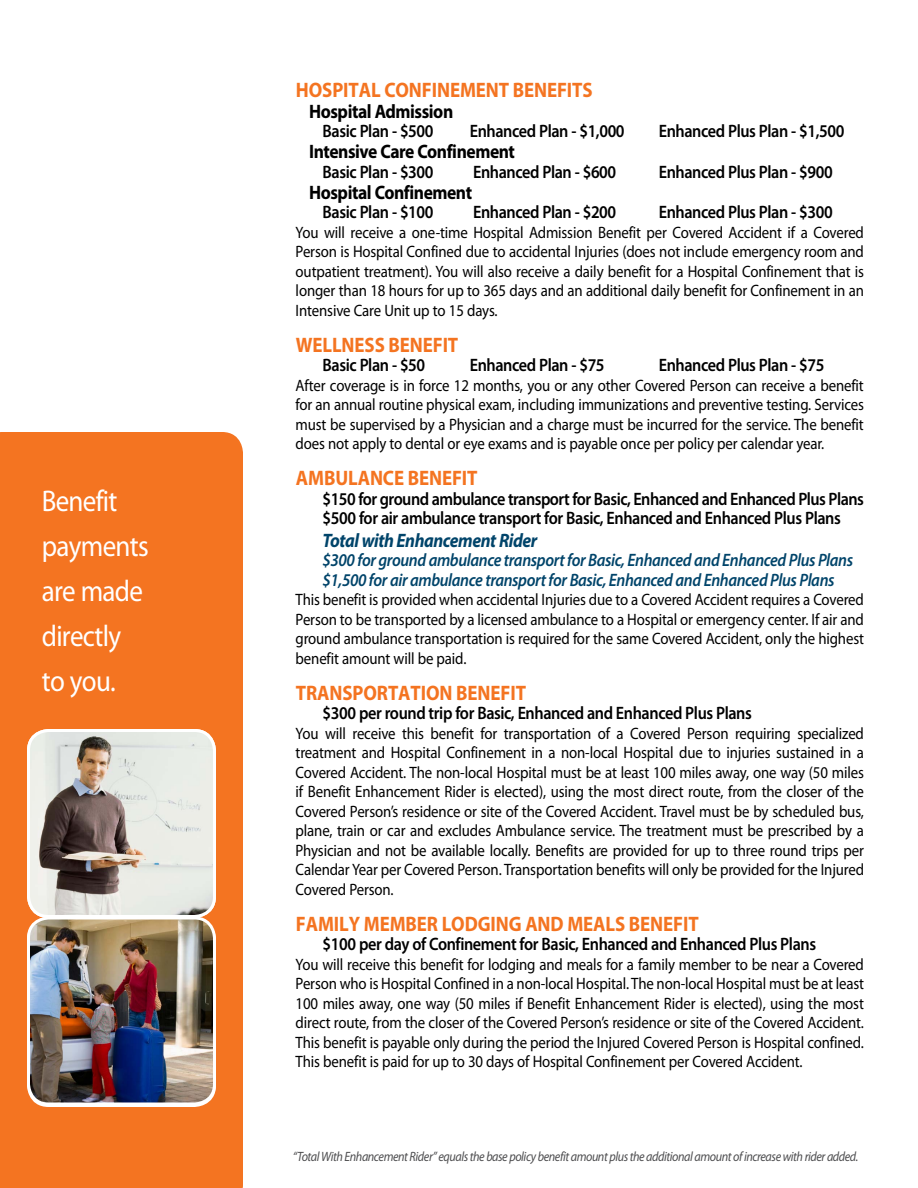
<style>
.page{position:relative;width:918px;height:1188px;background:#fff}
.page>*{position:absolute;margin:0;border:0;box-sizing:border-box;transform-origin:0 0}
.t1{font:30px/45px "Myriad Pro";letter-spacing:-.025em;color:#fff;scale:.9 1}
.t2{font:700 21px "Myriad Pro";letter-spacing:-.005em;color:#f47421;scale:.9 1}
.t3{font:700 19.5px "Myriad Pro";letter-spacing:-.025em;color:#000;scale:.9 1}
.t4{font:italic 700 19.5px "Myriad Pro";letter-spacing:-.025em;color:#00446a;scale:.9 1}
.t5{font:600 18px/19.5px "Myriad Pro";letter-spacing:-.025em;color:#000;scale:.9 1}
.t6{font:italic 600 18px/19.5px "Myriad Pro";letter-spacing:-.025em;color:#00446a;scale:.9 1}
.t7{font:16.5px/19.5px "Myriad Pro";letter-spacing:-.01em;color:#000;text-align:justify;scale:.9 1}
.t8{font:italic 13.5px "Myriad Pro";letter-spacing:-.035em;color:#4d4d4f;scale:.9 1}
</style>
<div class="page">
<div style="left:0;top:432px;width:243px;height:756px;background:#f47421"></div>
<img style="left:28px;top:730px;width:186px;height:186px">
<div style="left:27px;top:729px;width:189px;height:189px;border:3px solid #fff;border-radius:20px"></div>
<img style="left:28px;top:918px;width:186px;height:186px">
<div style="left:27px;top:916px;width:189px;height:190px;border:3px solid #fff;border-radius:20px"></div>
<h1 class="t1" style="left:42px;top:478px;width:120px">Benefit payments are made directly to you.</h1>
<p class="t2" style="left:296px;top:76px;width:331px">HOSPITAL CONFINEMENT BENEFITS</p>
<p class="t3" style="left:309px;top:98px;width:162px">HOSPITAL ADMISSION</p>
<p class="t5" style="left:323px;top:121px;width:125px">Basic Plan - $500</p>
<p class="t5" style="left:470px;top:121px;width:174px">Enhanced Plan - $1,000</p>
<p class="t5" style="left:659px;top:121px;width:208px">Enhanced Plus Plan - $1,500</p>
<p class="t3" style="left:309px;top:139px;width:230px">INTENSIVE CARE CONFINEMENT</p>
<p class="t5" style="left:323px;top:162px;width:125px">Basic Plan - $300</p>
<p class="t5" style="left:473px;top:162px;width:161px">Enhanced Plan - $600</p>
<p class="t5" style="left:659px;top:162px;width:195px">Enhanced Plus Plan - $900</p>
<p class="t3" style="left:309px;top:179px;width:183px">HOSPITAL CONFINEMENT</p>
<p class="t5" style="left:323px;top:202px;width:125px">Basic Plan - $100</p>
<p class="t5" style="left:473px;top:202px;width:161px">Enhanced Plan - $200</p>
<p class="t5" style="left:659px;top:202px;width:195px">Enhanced Plus Plan - $300</p>
<p class="t7" style="left:296px;top:222px;width:633px">You will receive a one-time Hospital Admission Benefit per Covered Accident if a Covered Person is Hospital Confined due to accidental Injuries (does not include emergency room and outpatient treatment). You will also receive a daily benefit for a Hospital Confinement that is longer than 18 hours for up to 365 days and an additional daily benefit for Confinement in an Intensive Care Unit up to 15 days.</p>
<p class="t2" style="left:296px;top:331px;width:182px">WELLNESS BENEFIT</p>
<p class="t5" style="left:323px;top:355px;width:116px">Basic Plan - $50</p>
<p class="t5" style="left:470px;top:355px;width:151px">Enhanced Plan - $75</p>
<p class="t5" style="left:659px;top:355px;width:186px">Enhanced Plus Plan - $75</p>
<p class="t7" style="left:296px;top:375px;width:633px">After coverage is in force 12 months, you or any other Covered Person can receive a benefit for an annual routine physical exam, including immunizations and preventive testing. Services must be supervised by a Physician and a charge must be incurred for the service. The benefit does not apply to dental or eye exams and is payable once per policy per calendar year.</p>
<p class="t2" style="left:296px;top:464px;width:203px">AMBULANCE BENEFIT</p>
<p class="t5" style="left:323px;top:489px;width:603px">$150 for ground ambulance transport for Basic, Enhanced and Enhanced Plus Plans $500 for air ambulance transport for Basic, Enhanced and Enhanced Plus Plans</p>
<p class="t4" style="left:323px;top:528px;width:240px">Total with Enhancement Rider</p>
<p class="t6" style="left:323px;top:550px;width:591px">$300 for ground ambulance transport for Basic, Enhanced and Enhanced Plus Plans $1,500 for air ambulance transport for Basic, Enhanced and Enhanced Plus Plans</p>
<p class="t7" style="left:296px;top:590px;width:633px">This benefit is provided when accidental Injuries due to a Covered Accident requires a Covered Person to be transported by a licensed ambulance to a Hospital or emergency center. If air and ground ambulance transportation is required for the same Covered Accident, only the highest benefit amount will be paid.</p>
<p class="t2" style="left:296px;top:679px;width:257px">TRANSPORTATION BENEFIT</p>
<p class="t5" style="left:323px;top:703px;width:478px">$300 per round trip for Basic, Enhanced and Enhanced Plus Plans</p>
<p class="t7" style="left:296px;top:723px;width:633px">You will receive this benefit for transportation of a Covered Person requiring specialized treatment and Hospital Confinement in a non-local Hospital due to injuries sustained in a Covered Accident. The non-local Hospital must be at least 100 miles away, one way (50 miles if Benefit Enhancement Rider is elected), using the most direct route, from the closer of the Covered Person’s residence or site of the Covered Accident. Travel must be by scheduled bus, plane, train or car and excludes Ambulance service. The treatment must be prescribed by a Physician and not be available locally. Benefits are provided for up to three round trips per Calendar Year per Covered Person. Transportation benefits will only be provided for the Injured Covered Person.</p>
<p class="t2" style="left:296px;top:910px;width:449px">FAMILY MEMBER LODGING AND MEALS BENEFIT</p>
<p class="t5" style="left:323px;top:934px;width:550px">$100 per day of Confinement for Basic, Enhanced and Enhanced Plus Plans</p>
<p class="t7" style="left:296px;top:954px;width:633px">You will receive this benefit for lodging and meals for a family member to be near a Covered Person who is Hospital Confined in a non-local Hospital. The non-local Hospital must be at least 100 miles away, one way (50 miles if Benefit Enhancement Rider is elected), using the most direct route, from the closer of the Covered Person’s residence or site of the Covered Accident.<br>This benefit is payable only during the period the Injured Covered Person is Hospital confined.<br>This benefit is paid for up to 30 days of Hospital Confinement per Covered Accident.</p>
<p class="t8" style="left:293px;top:1148px;width:630px">“Total With Enhancement Rider” equals the base policy benefit amount plus the additional amount of increase with rider added.</p>
</div>
